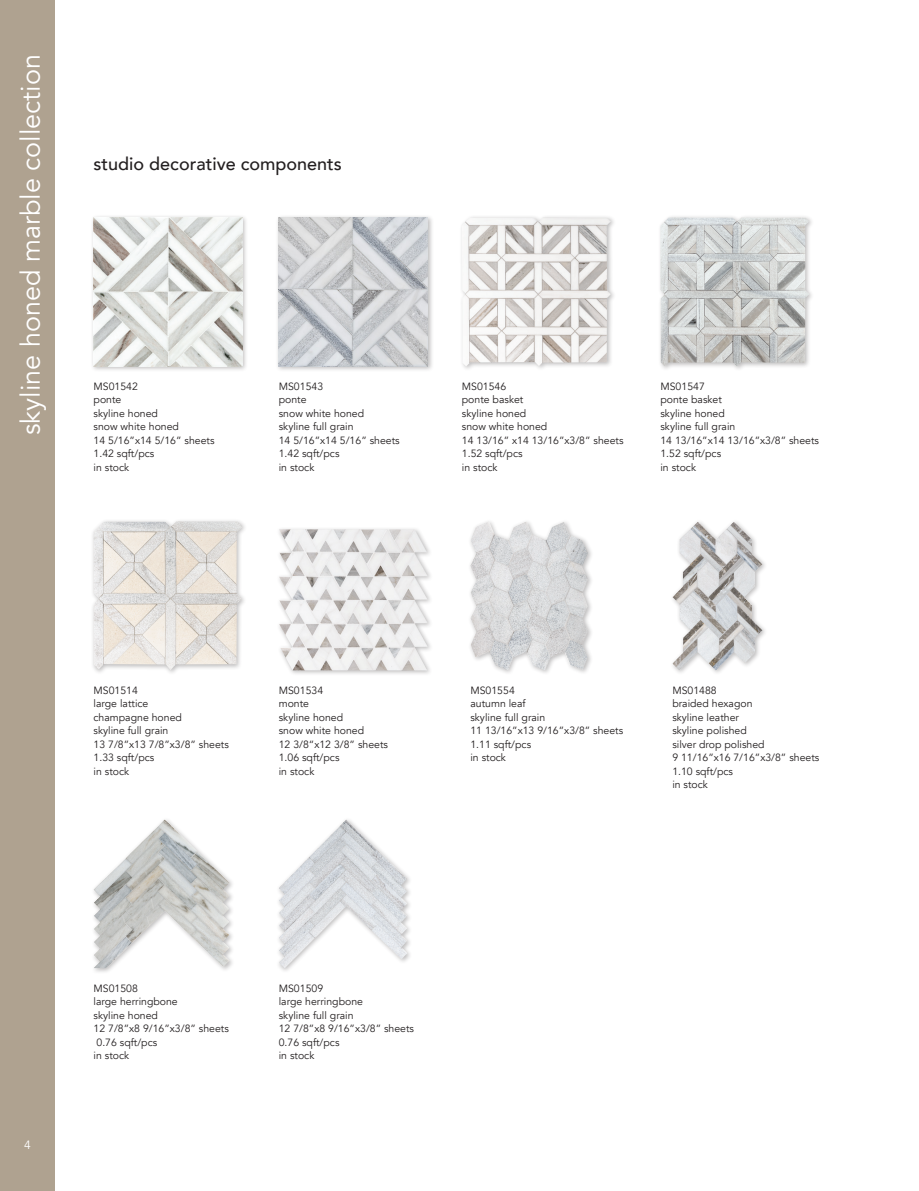
<style>
.page{position:relative;width:919px;height:1191px;background:#fff}
.page>*{position:absolute;margin:0;border:0;box-sizing:border-box;transform-origin:0 0}
.t1{font:27px "Avenir";color:#fff}
.t2{font:500 18px "Avenir";color:#231f20}
.t3{font:12px "Avenir";color:#fff}
.t4{font:10.5px "Avenir";color:#231f20}
</style>
<div class="page">
<div style="left:0;top:0;width:54px;height:1191px;background:#afa290"></div>
<div style="left:275px;top:214px;width:159px;height:159px;background:#231f20;opacity:.3"></div>
<img style="left:279px;top:217px;width:148px;height:149px">
<div style="left:90px;top:214px;width:159px;height:159px;background:#231f20;opacity:.3"></div>
<img style="left:94px;top:217px;width:148px;height:149px">
<div style="left:458px;top:215px;width:158px;height:157px;background:#231f20;opacity:.3"></div>
<img style="left:462px;top:217px;width:148px;height:149px">
<img style="left:660px;top:217px;width:149px;height:149px">
<div style="left:467px;top:519px;width:126px;height:157px;background:#231f20;opacity:.3"></div>
<img style="left:470px;top:521px;width:18px;height:20px">
<div style="left:669px;top:519px;width:99px;height:157px;background:#231f20;opacity:.3"></div>
<img style="left:679px;top:522px;width:18px;height:59px">
<div style="left:91px;top:816px;width:144px;height:158px;background:#231f20;opacity:.3"></div>
<img style="left:105px;top:819px;width:59px;height:59px">
<div style="left:276px;top:816px;width:137px;height:157px;background:#231f20;opacity:.3"></div>
<img style="left:279px;top:819px;width:67px;height:68px">
<div style="left:90px;top:518px;width:158px;height:157px;background:#231f20;opacity:.3"></div>
<img style="left:94px;top:521px;width:142px;height:149px">
<div style="left:276px;top:526px;width:157px;height:150px;background:#231f20;opacity:.3"></div>
<img style="left:279px;top:529px;width:10px;height:18px">
<p class="t1" style="left:14px;top:435px;width:383px;rotate:-90deg">skyline honed marble collection</p>
<p class="t2" style="left:94px;top:148px;width:250px">studio decorative components</p>
<p class="t4" style="left:94px;top:380px;width:46px">MS01542</p>
<p class="t4" style="left:94px;top:393px;width:29px">ponte</p>
<p class="t4" style="left:94px;top:407px;width:66px">skyline honed</p>
<p class="t4" style="left:94px;top:420px;width:87px">snow white honed</p>
<p class="t4" style="left:94px;top:434px;width:122px">14 5/16”x14 5/16” sheets</p>
<p class="t4" style="left:94px;top:447px;width:62px">1.42 sqft/pcs</p>
<p class="t4" style="left:94px;top:461px;width:37px">in stock</p>
<p class="t4" style="left:279px;top:380px;width:46px">MS01543</p>
<p class="t4" style="left:279px;top:393px;width:29px">ponte</p>
<p class="t4" style="left:279px;top:407px;width:87px">snow white honed</p>
<p class="t4" style="left:279px;top:420px;width:76px">skyline full grain</p>
<p class="t4" style="left:279px;top:434px;width:122px">14 5/16”x14 5/16” sheets</p>
<p class="t4" style="left:279px;top:447px;width:62px">1.42 sqft/pcs</p>
<p class="t4" style="left:279px;top:461px;width:37px">in stock</p>
<p class="t4" style="left:462px;top:380px;width:46px">MS01546</p>
<p class="t4" style="left:462px;top:393px;width:63px">ponte basket</p>
<p class="t4" style="left:462px;top:407px;width:66px">skyline honed</p>
<p class="t4" style="left:462px;top:420px;width:87px">snow white honed</p>
<p class="t4" style="left:462px;top:434px;width:163px">14 13/16” x14 13/16”x3/8” sheets</p>
<p class="t4" style="left:462px;top:447px;width:62px">1.52 sqft/pcs</p>
<p class="t4" style="left:462px;top:461px;width:37px">in stock</p>
<p class="t4" style="left:660px;top:380px;width:46px">MS01547</p>
<p class="t4" style="left:660px;top:393px;width:63px">ponte basket</p>
<p class="t4" style="left:660px;top:407px;width:66px">skyline honed</p>
<p class="t4" style="left:660px;top:420px;width:76px">skyline full grain</p>
<p class="t4" style="left:660px;top:434px;width:160px">14 13/16”x14 13/16”x3/8” sheets</p>
<p class="t4" style="left:660px;top:447px;width:62px">1.52 sqft/pcs</p>
<p class="t4" style="left:660px;top:461px;width:37px">in stock</p>
<p class="t4" style="left:94px;top:684px;width:46px">MS01514</p>
<p class="t4" style="left:94px;top:697px;width:56px">large lattice</p>
<p class="t4" style="left:94px;top:711px;width:90px">champagne honed</p>
<p class="t4" style="left:94px;top:724px;width:76px">skyline full grain</p>
<p class="t4" style="left:94px;top:738px;width:137px">13 7/8”x13 7/8”x3/8” sheets</p>
<p class="t4" style="left:94px;top:751px;width:62px">1.33 sqft/pcs</p>
<p class="t4" style="left:94px;top:765px;width:37px">in stock</p>
<p class="t4" style="left:279px;top:684px;width:46px">MS01534</p>
<p class="t4" style="left:279px;top:697px;width:32px">monte</p>
<p class="t4" style="left:279px;top:711px;width:66px">skyline honed</p>
<p class="t4" style="left:279px;top:724px;width:87px">snow white honed</p>
<p class="t4" style="left:279px;top:738px;width:111px">12 3/8“x12 3/8” sheets</p>
<p class="t4" style="left:279px;top:751px;width:62px">1.06 sqft/pcs</p>
<p class="t4" style="left:279px;top:765px;width:37px">in stock</p>
<p class="t4" style="left:470px;top:684px;width:46px">MS01554</p>
<p class="t4" style="left:470px;top:697px;width:57px">autumn leaf</p>
<p class="t4" style="left:470px;top:711px;width:76px">skyline full grain</p>
<p class="t4" style="left:470px;top:724px;width:154px">11 13/16”x13 9/16”x3/8” sheets</p>
<p class="t4" style="left:470px;top:738px;width:62px">1.11 sqft/pcs</p>
<p class="t4" style="left:470px;top:751px;width:37px">in stock</p>
<p class="t4" style="left:672px;top:684px;width:46px">MS01488</p>
<p class="t4" style="left:672px;top:697px;width:82px">braided hexagon</p>
<p class="t4" style="left:672px;top:711px;width:68px">skyline leather</p>
<p class="t4" style="left:672px;top:724px;width:76px">skyline polished</p>
<p class="t4" style="left:672px;top:738px;width:94px">silver drop polished</p>
<p class="t4" style="left:672px;top:751px;width:148px">9 11/16”x16 7/16”x3/8” sheets</p>
<p class="t4" style="left:672px;top:765px;width:62px">1.10 sqft/pcs</p>
<p class="t4" style="left:672px;top:778px;width:37px">in stock</p>
<p class="t3" style="left:24px;top:1137px;width:8px">4</p>
<p class="t4" style="left:94px;top:981px;width:46px">MS01508</p>
<p class="t4" style="left:94px;top:995px;width:86px">large herringbone</p>
<p class="t4" style="left:94px;top:1008px;width:66px">skyline honed</p>
<p class="t4" style="left:94px;top:1022px;width:137px">12 7/8”x8 9/16”x3/8” sheets</p>
<p class="t4" style="left:96px;top:1035px;width:62px">0.76 sqft/pcs</p>
<p class="t4" style="left:94px;top:1049px;width:37px">in stock</p>
<p class="t4" style="left:279px;top:981px;width:46px">MS01509</p>
<p class="t4" style="left:279px;top:995px;width:86px">large herringbone</p>
<p class="t4" style="left:279px;top:1008px;width:76px">skyline full grain</p>
<p class="t4" style="left:279px;top:1022px;width:137px">12 7/8”x8 9/16”x3/8” sheets</p>
<p class="t4" style="left:279px;top:1035px;width:62px">0.76 sqft/pcs</p>
<p class="t4" style="left:279px;top:1049px;width:37px">in stock</p>
</div>
